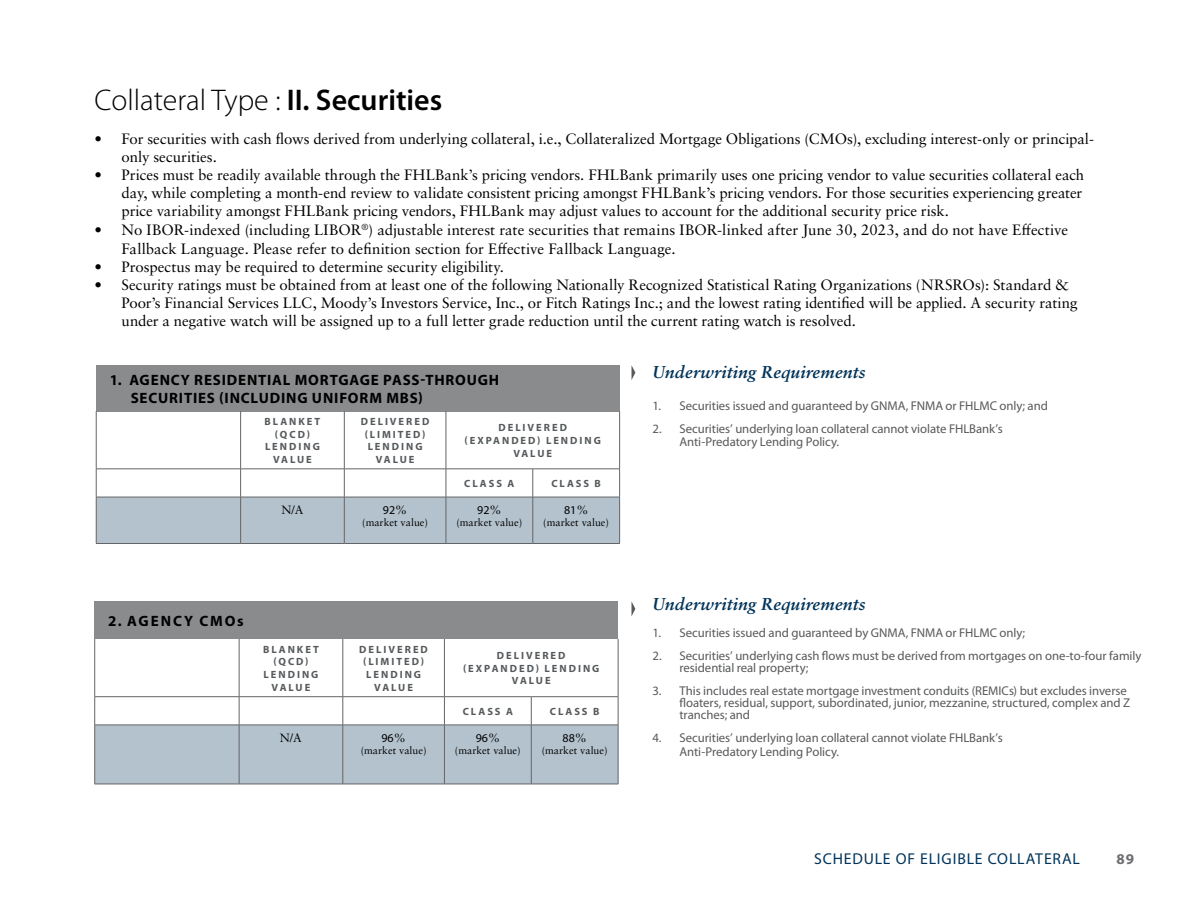
<style>
.page{position:relative;width:1188px;height:918px;background:#fff}
.page>*{position:absolute;margin:0;border:0;box-sizing:border-box;transform-origin:0 0}
.t1{font:300 30px "Myriad Pro";color:#000}
.t2{font:italic 700 17.25px "Sabon LT Pro";letter-spacing:.01em;color:#003359}
.t3{font:15.75px "Myriad Pro";letter-spacing:.05em;color:#003359}
.t4{font:15px/18px "Sabon LT Pro";color:#000}
.t5{font:700 15px/18px "Myriad Pro";letter-spacing:.055em;color:#000}
.t6{font:700 15px "Myriad Pro";letter-spacing:.125em;color:#000}
.t7{font:700 15px "Myriad Pro";color:#6d6e71}
.t8{font:12.75px/12px "Myriad Pro";letter-spacing:-.005em;color:#58595b}
.t9{font:12px "Myriad Pro";color:#000}
.t10{font:12px "Sabon LT Pro";color:#000}
.t11{font:700 10.5px/12.6px "Myriad Pro";letter-spacing:.19em;color:#565a5c;text-align:center}
.t12{font:10.5px "Sabon LT Pro";color:#000}
.s1{font-weight:600}
.s2{font-family:"Sabon LT Pro"}
</style>
<div class="page">
<svg style="left:632px;top:366px;width:3px;height:13px"></svg>
<svg style="left:632px;top:602px;width:3px;height:13px"></svg>
<div style="left:96px;top:365px;width:524px;height:46px;background:#898b8d"></div>
<hr style="left:96px;top:411px;width:1px;height:58px;background:#636466">
<hr style="left:240px;top:411px;width:1px;height:58px;background:#636466">
<hr style="left:344px;top:411px;width:1px;height:58px;background:#636466">
<hr style="left:446px;top:411px;width:1px;height:58px;background:#636466">
<hr style="left:619px;top:411px;width:1px;height:58px;background:#636466">
<svg style="left:96px;top:469px;width:524px;height:74px"></svg>
<hr style="left:96px;top:497px;width:145px;height:1px;background:#636466">
<hr style="left:96px;top:497px;width:1px;height:46px;background:#636466">
<hr style="left:241px;top:497px;width:103px;height:1px;background:#636466">
<hr style="left:240px;top:497px;width:1px;height:46px;background:#636466">
<hr style="left:344px;top:497px;width:102px;height:1px;background:#636466">
<hr style="left:344px;top:497px;width:1px;height:46px;background:#636466">
<hr style="left:446px;top:497px;width:87px;height:1px;background:#636466">
<hr style="left:446px;top:497px;width:1px;height:46px;background:#636466">
<hr style="left:533px;top:497px;width:87px;height:1px;background:#636466">
<hr style="left:533px;top:497px;width:1px;height:46px;background:#636466">
<hr style="left:619px;top:497px;width:1px;height:46px;background:#636466">
<hr style="left:96px;top:543px;width:145px;height:1px;background:#636466">
<hr style="left:241px;top:543px;width:103px;height:1px;background:#636466">
<hr style="left:344px;top:543px;width:102px;height:1px;background:#636466">
<hr style="left:446px;top:543px;width:87px;height:1px;background:#636466">
<hr style="left:533px;top:543px;width:87px;height:1px;background:#636466">
<div style="left:95px;top:601px;width:523px;height:38px;background:#898b8d"></div>
<hr style="left:94px;top:639px;width:1px;height:58px;background:#636466">
<hr style="left:239px;top:639px;width:1px;height:58px;background:#636466">
<hr style="left:343px;top:639px;width:1px;height:58px;background:#636466">
<hr style="left:444px;top:639px;width:1px;height:58px;background:#636466">
<hr style="left:618px;top:639px;width:1px;height:58px;background:#636466">
<hr style="left:95px;top:696px;width:144px;height:1px;background:#636466">
<hr style="left:239px;top:696px;width:104px;height:1px;background:#636466">
<hr style="left:343px;top:696px;width:101px;height:1px;background:#636466">
<hr style="left:444px;top:696px;width:87px;height:1px;background:#636466">
<hr style="left:531px;top:696px;width:87px;height:1px;background:#636466">
<svg style="left:94px;top:697px;width:525px;height:87px"></svg>
<hr style="left:95px;top:725px;width:144px;height:1px;background:#636466">
<hr style="left:94px;top:725px;width:1px;height:59px;background:#636466">
<hr style="left:239px;top:725px;width:104px;height:1px;background:#636466">
<hr style="left:239px;top:725px;width:1px;height:59px;background:#636466">
<hr style="left:343px;top:725px;width:101px;height:1px;background:#636466">
<hr style="left:343px;top:725px;width:1px;height:59px;background:#636466">
<hr style="left:444px;top:725px;width:87px;height:1px;background:#636466">
<hr style="left:444px;top:725px;width:1px;height:59px;background:#636466">
<hr style="left:531px;top:725px;width:87px;height:1px;background:#636466">
<hr style="left:531px;top:725px;width:1px;height:59px;background:#636466">
<hr style="left:618px;top:725px;width:1px;height:59px;background:#636466">
<hr style="left:95px;top:784px;width:144px;height:1px;background:#636466">
<hr style="left:239px;top:784px;width:104px;height:1px;background:#636466">
<hr style="left:343px;top:784px;width:101px;height:1px;background:#636466">
<hr style="left:444px;top:784px;width:87px;height:1px;background:#636466">
<hr style="left:531px;top:784px;width:87px;height:1px;background:#636466">
<h1 class="t1" style="left:95px;top:83px;width:349px">Collateral Type : <span class="s1">II. Securities</span></h1>
<p class="t4" style="left:122px;top:130px;width:974px;text-indent:-27px">• For securities with cash flows derived from underlying collateral, i.e., Collateralized Mortgage Obligations (CMOs), excluding interest-only or principal&shy;only securities.</p>
<p class="t4" style="left:122px;top:166px;width:964px;text-align:justify;text-indent:-27px">• Prices must be readily available through the FHLBank’s pricing vendors. FHLBank primarily uses one pricing vendor to value securities collateral each day, while completing a month-end review to validate consistent pricing amongst FHLBank’s pricing vendors. For those securities experiencing greater price variability amongst FHLBank pricing vendors, FHLBank may adjust values to account for the additional security price risk.</p>
<p class="t4" style="left:122px;top:220px;width:948px;line-height:18.8px;text-indent:-27px">• No IBOR-indexed (including LIBOR<sup>®</sup>) adjustable interest rate securities that remains IBOR-linked after June 30, 2023, and do not have Effective<br>Fallback Language. Please refer to definition section for Effective Fallback Language.</p>
<p class="t4" style="left:95px;top:257px;width:411px">• Prospectus may be required to determine security eligibility.</p>
<p class="t4" style="left:122px;top:275px;width:958px;text-indent:-27px">• Security ratings must be obtained from at least one of the following Nationally Recognized Statistical Rating Organizations (NRSROs): Standard &amp;<br>Poor’s Financial Services LLC, Moody’s Investors Service, Inc., or Fitch Ratings Inc.; and the lowest rating identified will be applied. A security rating under a negative watch will be assigned up to a full letter grade reduction until the current rating watch is resolved.</p>
<p class="t5" style="left:131px;top:371px;width:370px;text-indent:-21px">1. AGENCY RESIDENTIAL MORTGAGE PASS-THROUGH<br>SECURITIES (INCLUDING UNIFORM MBS)</p>
<p class="t11" style="left:265px;top:415px;width:57px">BLANKET (QCD)<br>LENDING<br>VALUE</p>
<p class="t11" style="left:361px;top:415px;width:70px">DELIVERED (LIMITED)<br>LENDING<br>VALUE</p>
<p class="t11" style="left:465px;top:422px;width:138px">DELIVERED (EXPANDED) LENDING<br>VALUE</p>
<p class="t11" style="left:464px;top:477px;width:52px">CLASS A</p>
<p class="t11" style="left:551px;top:477px;width:51px">CLASS B</p>
<p class="t10" style="left:281px;top:502px;width:23px">N/A</p>
<p class="t9" style="left:383px;top:502px;width:26px">92<span class="s2">%</span></p>
<p class="t12" style="left:362px;top:516px;width:67px">(market value)</p>
<p class="t9" style="left:477px;top:502px;width:26px">92<span class="s2">%</span></p>
<p class="t12" style="left:456px;top:516px;width:67px">(market value)</p>
<p class="t9" style="left:564px;top:502px;width:26px">81<span class="s2">%</span></p>
<p class="t12" style="left:543px;top:516px;width:67px">(market value)</p>
<p class="t6" style="left:108px;top:612px;width:137px">2. AGENCY CMOs</p>
<p class="t11" style="left:263px;top:643px;width:57px">BLANKET (QCD)<br>LENDING<br>VALUE</p>
<p class="t11" style="left:359px;top:643px;width:70px">DELIVERED (LIMITED)<br>LENDING<br>VALUE</p>
<p class="t11" style="left:463px;top:649px;width:138px">DELIVERED (EXPANDED) LENDING<br>VALUE</p>
<p class="t11" style="left:463px;top:705px;width:52px">CLASS A</p>
<p class="t11" style="left:550px;top:705px;width:51px">CLASS B</p>
<p class="t10" style="left:280px;top:730px;width:23px">N/A</p>
<p class="t9" style="left:381px;top:730px;width:26px">96<span class="s2">%</span></p>
<p class="t12" style="left:361px;top:744px;width:67px">(market value)</p>
<p class="t9" style="left:476px;top:730px;width:26px">96<span class="s2">%</span></p>
<p class="t12" style="left:455px;top:744px;width:67px">(market value)</p>
<p class="t9" style="left:563px;top:730px;width:26px">88<span class="s2">%</span></p>
<p class="t12" style="left:542px;top:744px;width:67px">(market value)</p>
<p class="t2" style="left:652px;top:361px;width:215px">Underwriting Requirements</p>
<p class="t8" style="left:652px;top:400px;width:397px">1. Securities issued and guaranteed by GNMA, FNMA or FHLMC only; and</p>
<p class="t8" style="left:680px;top:422px;width:325px;line-height:13.5px;text-indent:-27px">2. Securities’ underlying loan collateral cannot violate FHLBank’s<br>Anti-Predatory Lending Policy.</p>
<p class="t2" style="left:652px;top:593px;width:215px">Underwriting Requirements</p>
<p class="t8" style="left:652px;top:627px;width:374px">1. Securities issued and guaranteed by GNMA, FNMA or FHLMC only;</p>
<p class="t8" style="left:680px;top:650px;width:463px;text-indent:-27px">2. Securities’ underlying cash flows must be derived from mortgages on one-to-four family residential real property;</p>
<p class="t8" style="left:680px;top:685px;width:452px;text-indent:-27px">3. This includes real estate mortgage investment conduits (REMICs) but excludes inverse floaters, residual, support, subordinated, junior, mezzanine, structured, complex and Z tranches; and</p>
<p class="t8" style="left:680px;top:730px;width:325px;line-height:14.4px;text-indent:-27px">4. Securities’ underlying loan collateral cannot violate FHLBank’s<br>Anti-Predatory Lending Policy.</p>
<p class="t3" style="left:814px;top:850px;width:267px">SCHEDULE OF ELIGIBLE COLLATERAL</p>
<p class="t7" style="left:1116px;top:851px;width:19px">89</p>
</div>
